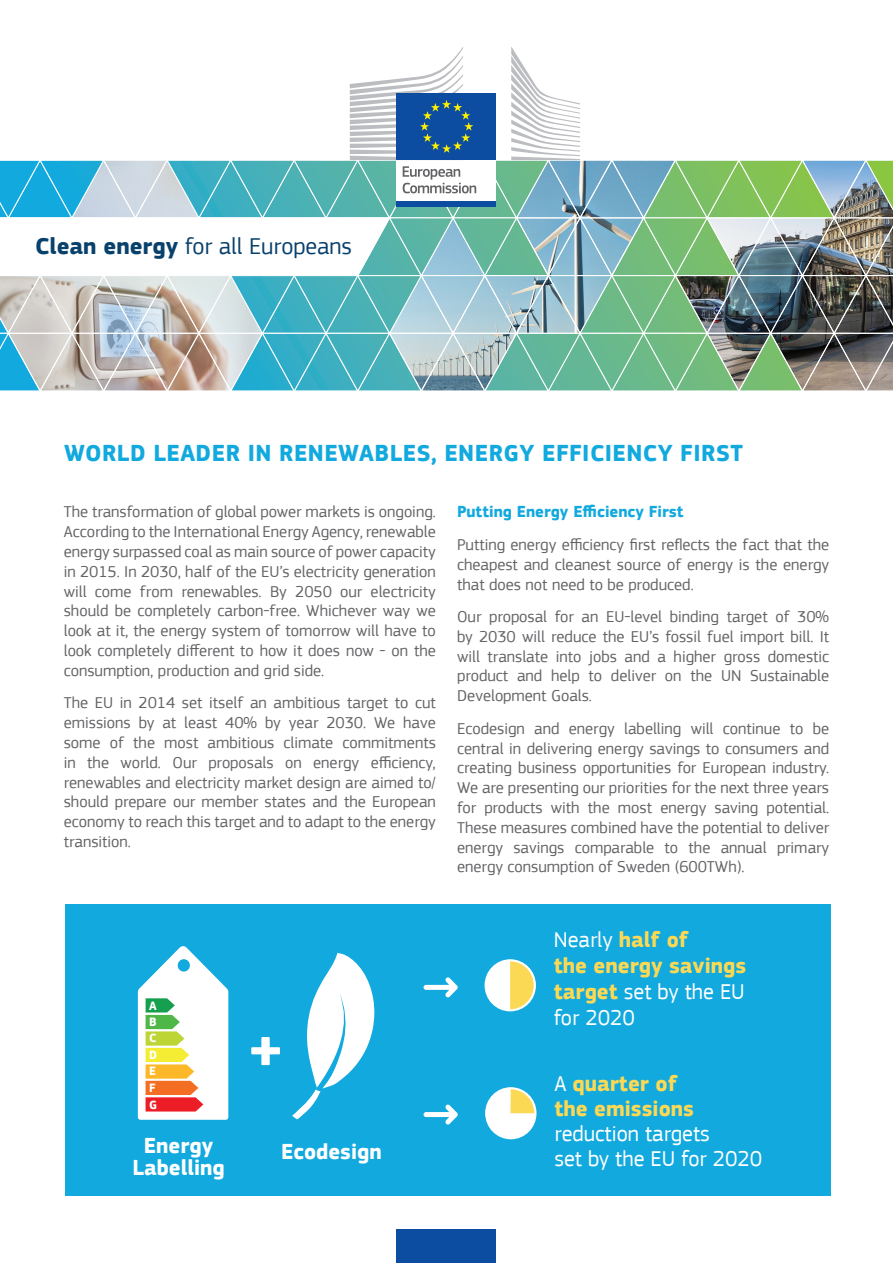
<style>
.page{position:relative;width:893px;height:1263px;background:#fff}
.page>*{position:absolute;margin:0;border:0;box-sizing:border-box;transform-origin:0 0}
.t1{font:700 64.05px "EC Square Sans Pro";color:#fff}
.t2{font:700 24px "EC Square Sans Pro";letter-spacing:.02em;color:#12a9de}
.t3{font:24px "EC Square Sans Pro";color:#09416d}
.t4{font:700 22.5px/26.1px "EC Square Sans Pro";color:#fcd954}
.t5{font:22.5px/24.9px "EC Square Sans Pro";color:#fff}
.t6{font:700 22.5px/22.5px "EC Square Sans Pro";color:#fff;text-align:center}
.t7{font:16.5px/19.8px "EC Square Sans Pro";color:#636366;text-align:justify}
.t8{font:700 16.5px "EC Square Sans Pro";color:#12a9de}
.t9{font:700 12.45px/16.5px "EC Square Sans Pro";color:#fff}
.s1{font-weight:700}
.s2{font-weight:400;color:#fff}
</style>
<div class="page">
<div style="left:65px;top:905px;width:765px;height:291px;background:#12a9de"></div>
<svg style="left:138px;top:946px;width:90px;height:174px;background:#d2d9c7"></svg>
<svg style="left:292px;top:953px;width:83px;height:166px"></svg>
<div style="left:485px;top:959px;width:51px;height:52px;background:#fff;border-radius:50%"></div>
<svg style="left:510px;top:961px;width:24px;height:48px"></svg>
<div style="left:485px;top:1087px;width:51px;height:52px;background:#fff;border-radius:50%"></div>
<svg style="left:510px;top:1089px;width:24px;height:24px"></svg>
<svg style="left:424px;top:977px;width:34px;height:20px"></svg>
<svg style="left:424px;top:1104px;width:34px;height:21px"></svg>
<img style="left:0;top:47px;width:893px;height:344px">
<div style="left:397px;top:1229px;width:99px;height:34px;background:#0d4da1"></div>
<h2 class="t3" style="left:35px;top:232px;width:318px"><span class="s1">Clean energy</span> for all Europeans</h2>
<h2 class="t2" style="left:64px;top:439px;width:680px">WORLD LEADER IN RENEWABLES, ENERGY EFFICIENCY FIRST</h2>
<p class="t7" style="left:64px;top:502px;width:374px">The transformation of global power markets is ongoing.<br>According to the International Energy Agency, renewable energy surpassed coal as main source of power capacity in 2015. In 2030, half of the EU’s electricity generation will come from renewables. By 2050 our electricity should be completely carbon-free. Whichever way we look at it, the energy system of tomorrow will have to look completely different to how it does now - on the consumption, production and grid side.</p>
<p class="t7" style="left:64px;top:693px;width:374px">The EU in 2014 set itself an ambitious target to cut emissions by at least 40% by year 2030. We have some of the most ambitious climate commitments in the world. Our proposals on energy efficiency, renewables and electricity market design are aimed to/ should prepare our member states and the European economy to reach this target and to adapt to the energy transition.</p>
<p class="t8" style="left:457px;top:502px;width:228px">Putting Energy Efficiency First</p>
<p class="t7" style="left:457px;top:535px;width:374px">Putting energy efficiency first reflects the fact that the cheapest and cleanest source of energy is the energy that does not need to be produced.</p>
<p class="t7" style="left:457px;top:607px;width:374px">Our proposal for an EU-level binding target of 30% by 2030 will reduce the EU’s fossil fuel import bill. It will translate into jobs and a higher gross domestic product and help to deliver on the UN Sustainable Development Goals.</p>
<p class="t7" style="left:457px;top:719px;width:374px">Ecodesign and energy labelling will continue to be central in delivering energy savings to consumers and creating business opportunities for European industry.<br>We are presenting our priorities for the next three years for products with the most energy saving potential.<br>These measures combined have the potential to deliver energy savings comparable to the annual primary energy consumption of Sweden (600TWh).</p>
<p class="t9" style="left:149px;top:997px;width:10px">A<br>B<br>C<br>D<br>E<br>F<br>G</p>
<h3 class="t6" style="left:132px;top:1135px;width:94px">Energy<br>Labelling</h3>
<h1 class="t1" style="left:247px;top:1012px;width:39px">+</h1>
<h3 class="t6" style="left:281px;top:1141px;width:102px">Ecodesign</h3>
<h3 class="t4" style="left:554px;top:927px;width:194px"><span class="s2">Nearly</span> half of<br>the energy savings target <span class="s2">set by the EU for 2020</span></h3>
<h3 class="t4" style="left:554px;top:1072px;width:141px;line-height:24.9px"><span class="s2">A</span> quarter of the emissions</h3>
<h3 class="t5" style="left:554px;top:1121px;width:209px">reduction targets<br>set by the EU for 2020</h3>
</div>
